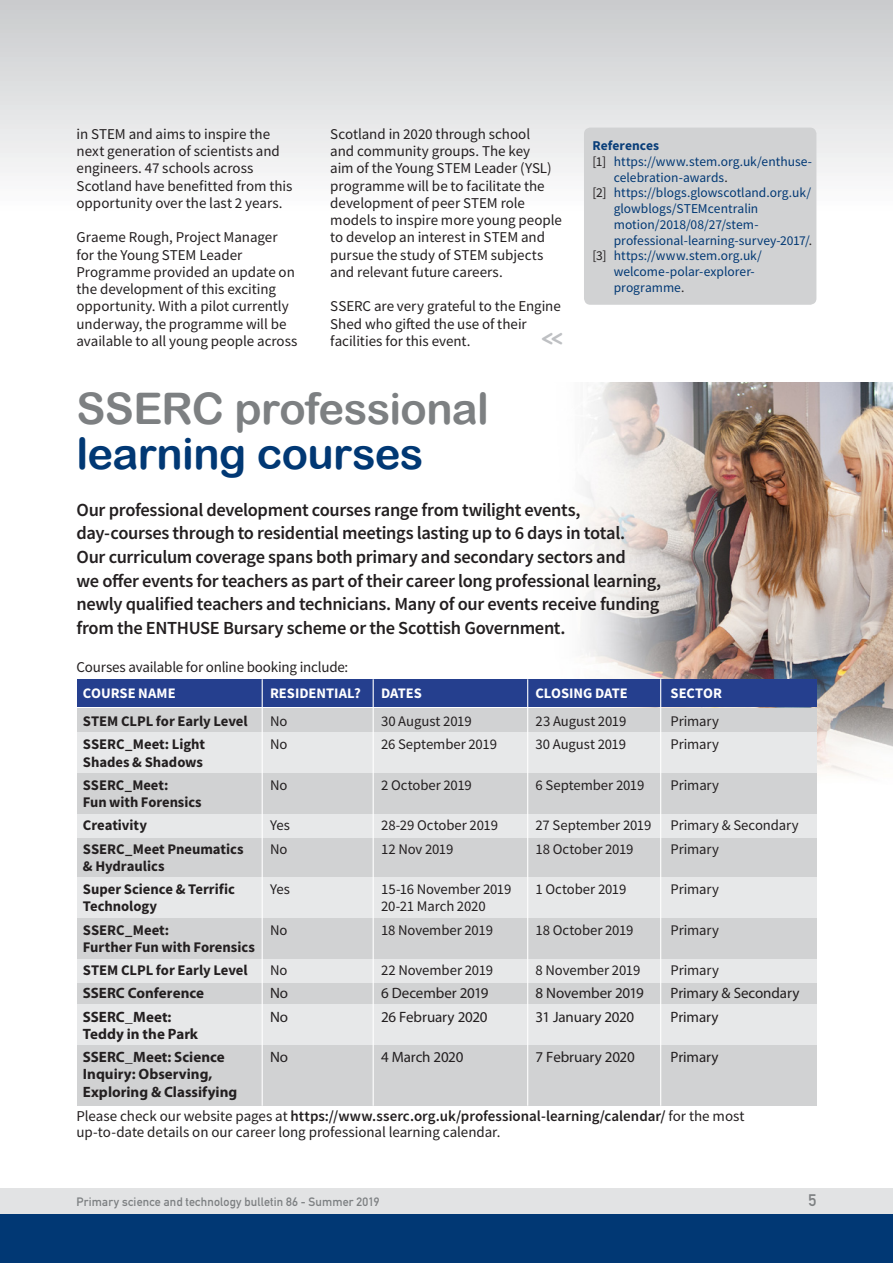
<style>
.page{position:relative;width:893px;height:1263px;background:#fff}
.page>*{position:absolute;margin:0;border:0;box-sizing:border-box;transform-origin:0 0}
.t1{font:43.5px "Arial Rounded MT Bold";letter-spacing:-.015em;color:#7d8082}
.t2{font:43.5px "Arial Rounded MT Bold";letter-spacing:-.015em;color:#013874}
.t3{font:700 24.15px "Monoglyceride";color:#bec0c3;scale:.87 1}
.t4{font:600 18.45px/23.7px "Source Sans Pro";letter-spacing:-.02em;color:#231f20}
.t5{font:700 16.5px "DIN Alternate";color:#7d8082}
.t6{font:15px/17.2px "Source Sans Pro";letter-spacing:-.005em;color:#231f20}
.t7{font:15px "Myriad Pro";letter-spacing:-.005em;color:#231f20}
.t8{font:700 15px/23.2px "Myriad Pro";color:#231f20}
.t9{font:14.7px "Source Sans Pro";letter-spacing:-.005em;color:#231f20}
.t10{font:700 14.7px/23.2px "Source Sans Pro";letter-spacing:-.005em;color:#231f20}
.t11{font:700 14.55px "Source Sans Pro";color:#fff}
.t12{font:13.5px "Source Sans Pro";color:#013874}
.t13{font:700 13.5px "Source Sans Pro";letter-spacing:.005em;color:#093e79}
.t14{font:700 12px "DIN Alternate";letter-spacing:.01em;color:#7d8082}
.s1{color:#231f20}
.s2{font-weight:600}
</style>
<div class="page">
<div style="left:0;top:1188px;width:893px;height:26px;background:#e2e3e4"></div>
<div style="left:0;top:1214px;width:893px;height:49px;background:#013874"></div>
<div style="left:0;top:0;width:893px;height:213px;background:linear-gradient(to bottom,#c9cacc,#fefefe)"></div>
<div style="left:584px;top:128px;width:232px;height:177px;background:#d1d2d3;border-radius:6px"></div>
<img style="left:526px;top:383px;width:367px;height:403px">
<div style="left:77px;top:709px;width:739px;height:397px;background:#d1d2d3"></div>
<div style="left:77px;top:679px;width:739px;height:28px;background:#253f8e"></div>
<div style="left:77px;top:732px;width:739px;height:41px;background:#e7e8e9"></div>
<div style="left:77px;top:814px;width:739px;height:24px;background:#e7e8e9"></div>
<div style="left:77px;top:959px;width:739px;height:23px;background:#e7e8e9"></div>
<div style="left:77px;top:877px;width:739px;height:41px;background:#e7e8e9"></div>
<div style="left:77px;top:1004px;width:739px;height:41px;background:#e7e8e9"></div>
<hr style="left:262px;top:679px;width:1px;height:427px;background:#fff">
<hr style="left:373px;top:679px;width:1px;height:427px;background:#fff">
<hr style="left:527px;top:679px;width:1px;height:427px;background:#fff">
<hr style="left:660px;top:679px;width:1px;height:427px;background:#fff">
<p class="t6" style="left:77px;top:125px;width:217px">in STEM and aims to inspire the next generation of scientists and engineers. 47 schools across<br>Scotland have benefitted from this opportunity over the last 2 years.</p>
<p class="t6" style="left:77px;top:229px;width:222px">Graeme Rough, Project Manager for the Young STEM Leader<br>Programme provided an update on the development of this exciting opportunity. With a pilot currently underway, the programme will be available to all young people across</p>
<p class="t6" style="left:330px;top:125px;width:233px">Scotland in 2020 through school<br>and community groups. The key<br>aim of the Young STEM Leader (YSL) programme will be to facilitate the development of peer STEM role models to inspire more young people to develop an interest in STEM and pursue the study of STEM subjects and relevant future careers.</p>
<p class="t6" style="left:330px;top:298px;width:232px">SSERC are very grateful to the Engine<br>Shed who gifted the use of their facilities for this event.</p>
<h2 class="t3" style="left:541px;top:322px;width:26px">&lt;&lt;</h2>
<h1 class="t1" style="left:77px;top:383px;width:414px">SSERC professional</h1>
<h1 class="t2" style="left:77px;top:428px;width:348px">learning courses</h1>
<p class="t13" style="left:592px;top:136px;width:68px">References</p>
<p class="t12" style="left:592px;top:153px;width:221px"><span class="s1">[1]</span> https://www.stem.org.uk/enthuse-</p>
<p class="t12" style="left:614px;top:169px;width:115px">celebration-awards<span class="s1">.</span></p>
<p class="t12" style="left:592px;top:184px;width:220px"><span class="s1">[2]</span> https://blogs.glowscotland.org.uk/</p>
<p class="t12" style="left:614px;top:200px;width:146px">glowblogs/STEMcentralin</p>
<p class="t12" style="left:614px;top:216px;width:146px">motion/2018/08/27/stem-</p>
<p class="t12" style="left:614px;top:232px;width:200px">professional-learning-survey-2017/<span class="s1">.</span></p>
<p class="t12" style="left:592px;top:247px;width:171px"><span class="s1">[3]</span> https://www.stem.org.uk/</p>
<p class="t12" style="left:614px;top:263px;width:143px">welcome-polar-explorer-</p>
<p class="t12" style="left:614px;top:279px;width:72px">programme<span class="s1">.</span></p>
<p class="t4" style="left:77px;top:497px;width:586px">Our professional development courses range from twilight events, day-courses through to residential meetings lasting up to 6 days in total.<br>Our curriculum coverage spans both primary and secondary sectors and<br>we offer events for teachers as part of their career long professional learning, newly qualified teachers and technicians. Many of our events receive funding from the ENTHUSE Bursary scheme or the Scottish Government.</p>
<p class="t6" style="left:77px;top:659px;width:273px">Courses available for online booking include:</p>
<p class="t11" style="left:83px;top:683px;width:94px">COURSE NAME</p>
<p class="t11" style="left:270px;top:683px;width:92px">RESIDENTIAL?</p>
<p class="t11" style="left:381px;top:683px;width:42px">DATES</p>
<p class="t11" style="left:536px;top:683px;width:94px">CLOSING DATE</p>
<p class="t11" style="left:671px;top:683px;width:53px">SECTOR</p>
<p class="t10" style="left:83px;top:709px;width:166px">STEM CLPL for Early Level</p>
<p class="t9" style="left:270px;top:712px;width:19px">No</p>
<p class="t9" style="left:381px;top:712px;width:92px">30 August 2019</p>
<p class="t9" style="left:536px;top:712px;width:92px">23 August 2019</p>
<p class="t9" style="left:671px;top:712px;width:50px">Primary</p>
<p class="t10" style="left:83px;top:733px;width:124px">SSERC_Meet: Light</p>
<p class="t9" style="left:270px;top:735px;width:19px">No</p>
<p class="t9" style="left:381px;top:735px;width:117px">26 September 2019</p>
<p class="t9" style="left:536px;top:735px;width:92px">30 August 2019</p>
<p class="t9" style="left:671px;top:735px;width:50px">Primary</p>
<p class="t10" style="left:83px;top:750px;width:122px">Shades &amp; Shadows<br>SSERC_Meet:</p>
<p class="t9" style="left:270px;top:776px;width:19px">No</p>
<p class="t9" style="left:381px;top:776px;width:92px">2 October 2019</p>
<p class="t9" style="left:536px;top:776px;width:110px">6 September 2019</p>
<p class="t9" style="left:671px;top:776px;width:50px">Primary</p>
<p class="t10" style="left:83px;top:790px;width:120px">Fun with Forensics<br>Creativity</p>
<p class="t9" style="left:270px;top:816px;width:21px">Yes</p>
<p class="t9" style="left:381px;top:816px;width:118px">28-29 October 2019</p>
<p class="t9" style="left:536px;top:816px;width:117px">27 September 2019</p>
<p class="t9" style="left:671px;top:816px;width:130px">Primary &amp; Secondary</p>
<p class="t10" style="left:83px;top:837px;width:162px">SSERC_Meet Pneumatics</p>
<p class="t9" style="left:270px;top:839px;width:19px">No</p>
<p class="t9" style="left:381px;top:839px;width:74px">12 Nov 2019</p>
<p class="t9" style="left:536px;top:839px;width:100px">18 October 2019</p>
<p class="t9" style="left:671px;top:839px;width:50px">Primary</p>
<p class="t10" style="left:83px;top:854px;width:154px">&amp; Hydraulics<br>Super Science &amp; Terrific</p>
<p class="t9" style="left:270px;top:880px;width:21px">Yes</p>
<p class="t9" style="left:381px;top:880px;width:132px">15-16 November 2019</p>
<p class="t9" style="left:536px;top:880px;width:92px">1 October 2019</p>
<p class="t9" style="left:671px;top:880px;width:50px">Primary</p>
<p class="t10" style="left:83px;top:895px;width:76px">Technology</p>
<p class="t9" style="left:381px;top:897px;width:106px">20-21 March 2020</p>
<p class="t10" style="left:83px;top:918px;width:88px">SSERC_Meet:</p>
<p class="t9" style="left:270px;top:920px;width:19px">No</p>
<p class="t9" style="left:381px;top:920px;width:113px">18 November 2019</p>
<p class="t9" style="left:536px;top:920px;width:100px">18 October 2019</p>
<p class="t9" style="left:671px;top:920px;width:50px">Primary</p>
<p class="t10" style="left:83px;top:935px;width:174px">Further Fun with Forensics<br>STEM CLPL for Early Level</p>
<p class="t9" style="left:270px;top:961px;width:19px">No</p>
<p class="t9" style="left:381px;top:961px;width:114px">22 November 2019</p>
<p class="t9" style="left:536px;top:961px;width:106px">8 November 2019</p>
<p class="t9" style="left:671px;top:961px;width:50px">Primary</p>
<p class="t8" style="left:83px;top:982px;width:123px">SSERC Conference</p>
<p class="t7" style="left:270px;top:985px;width:20px">No</p>
<p class="t7" style="left:381px;top:985px;width:109px">6 December 2019</p>
<p class="t7" style="left:536px;top:985px;width:110px">8 November 2019</p>
<p class="t7" style="left:671px;top:985px;width:130px">Primary &amp; Secondary</p>
<p class="t8" style="left:83px;top:1005px;width:90px">SSERC_Meet:</p>
<p class="t7" style="left:270px;top:1008px;width:20px">No</p>
<p class="t7" style="left:381px;top:1008px;width:108px">26 February 2020</p>
<p class="t7" style="left:536px;top:1008px;width:100px">31 January 2020</p>
<p class="t7" style="left:671px;top:1008px;width:49px">Primary</p>
<p class="t8" style="left:83px;top:1022px;width:143px">Teddy in the Park<br>SSERC_Meet: Science</p>
<p class="t7" style="left:270px;top:1049px;width:20px">No</p>
<p class="t7" style="left:381px;top:1049px;width:84px">4 March 2020</p>
<p class="t7" style="left:536px;top:1049px;width:101px">7 February 2020</p>
<p class="t7" style="left:671px;top:1049px;width:49px">Primary</p>
<p class="t8" style="left:83px;top:1066px;width:156px;line-height:17.2px">Inquiry: Observing,<br>Exploring &amp; Classifying</p>
<p class="t6" style="left:77px;top:1108px;width:670px;line-height:16.5px">Please check our website pages at <span class="s2">https://www.sserc.org.uk/professional-learning/calendar/</span> for the most up-to-date details on our career long professional learning calendar.</p>
<p class="t14" style="left:77px;top:1192px;width:304px">Primary science and technology bulletin 86 - Summer 2019</p>
<p class="t5" style="left:808px;top:1187px;width:9px">5</p>
</div>
